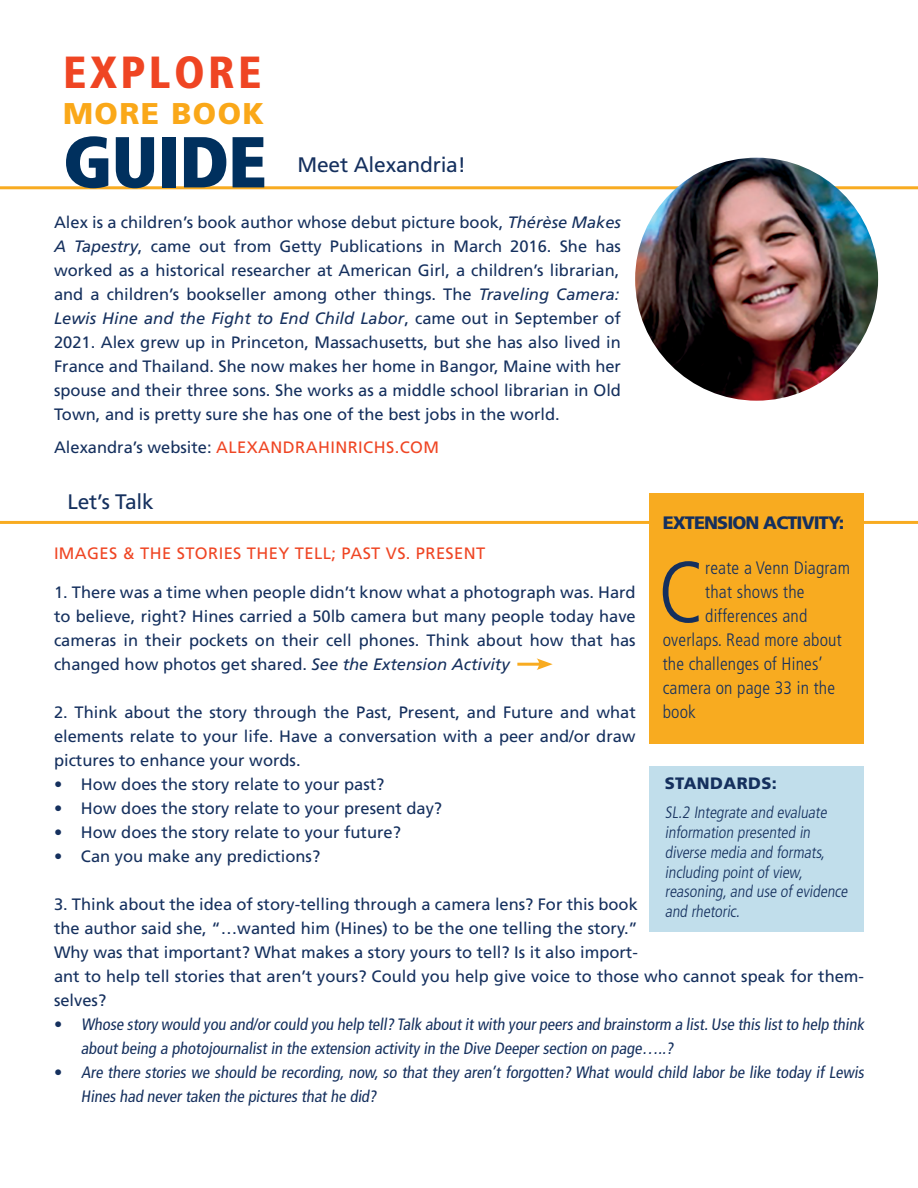
<style>
.page{position:relative;width:918px;height:1188px;background:#fff}
.page>*{position:absolute;margin:0;border:0;box-sizing:border-box;transform-origin:0 0}
.t1{font:300 condensed 86.7px "Frutiger";color:#15305e}
.t2{font:900 condensed 72px "Frutiger";letter-spacing:-.01em;color:#00305e}
.t3{font:900 condensed 45px "Frutiger";letter-spacing:.075em;color:#ef4523}
.t4{font:900 30px "Frutiger";letter-spacing:.05em;color:#faa819}
.t5{font:21px "Frutiger";letter-spacing:-.01em;color:#15305e}
.t6{font:300 condensed 18px "Frutiger";letter-spacing:.01em;color:#15305e}
.t7{font:900 18px "Frutiger";letter-spacing:-.05em;color:#15305e}
.t8{font:16.5px/24px "Frutiger";color:#15305e;text-align:justify}
.t9{font:condensed 16.5px/24px "Frutiger";color:#15305e}
.t10{font:300 condensed 16.5px/19.8px "Frutiger";color:#15305e}
.t11{font:16.5px "Frutiger";letter-spacing:.025em;color:#ef4523}
.t12{font:900 16.5px "Frutiger";letter-spacing:.025em;color:#15305e}
.s1{font-style:italic}
.s2{color:#15305e}
</style>
<div class="page">
<hr style="left:0;top:186px;width:918px;height:3px;background:#f8ab20">
<img style="left:635px;top:158px;width:243px;height:243px;border-radius:121px">
<hr style="left:0;top:521px;width:918px;height:3px;background:#f8ab20">
<div style="left:649px;top:766px;width:215px;height:166px;background:#c1deeb"></div>
<div style="left:649px;top:493px;width:215px;height:251px;background:#f8ab20"></div>
<hr style="left:517px;top:663px;width:25px;height:3px;background:#f8ab20">
<svg style="left:537px;top:658px;width:16px;height:12px"></svg>
<h3 class="t3" style="left:63px;top:46px;width:200px">EXPLORE</h3>
<h3 class="t4" style="left:63px;top:96px;width:203px">MORE BOOK</h3>
<h2 class="t2" style="left:63px;top:118px;width:205px">GUIDE</h2>
<p class="t5" style="left:298px;top:152px;width:170px">Meet Alexandria!</p>
<p class="t8" style="left:54px;top:210px;width:569px">Alex is a children’s book author whose debut picture book, <span class="s1">Thérèse Makes A Tapestry</span>, came out from Getty Publications in March 2016. She has worked as a historical researcher at American Girl, a children’s librarian, and a children’s bookseller among other things. The <span class="s1">Traveling Camera:<br>Lewis Hine and the Fight to End Child Labor</span>, came out in September of 2021. Alex grew up in Princeton, Massachusetts, but she has also lived in France and Thailand. She now makes her home in Bangor, Maine with her spouse and their three sons. She works as a middle school librarian in Old Town, and is pretty sure she has one of the best jobs in the world.</p>
<p class="t11" style="left:54px;top:437px;width:387px"><span class="s2">Alexandra’s website:</span> ALEXANDRAHINRICHS.COM</p>
<p class="t5" style="left:68px;top:490px;width:88px">Let’s Talk</p>
<p class="t11" style="left:54px;top:543px;width:433px">IMAGES &amp; THE STORIES THEY TELL; PAST VS. PRESENT</p>
<p class="t8" style="left:54px;top:580px;width:583px">1. There was a time when people didn’t know what a photograph was. Hard to believe, right? Hines carried a 50lb camera but many people today have cameras in their pockets on their cell phones. Think about how that has changed how photos get shared. <span class="s1">See the Extension Activity</span></p>
<p class="t8" style="left:54px;top:700px;width:583px">2. Think about the story through the Past, Present, and Future and what elements relate to your life. Have a conversation with a peer and/or draw pictures to enhance your words.</p>
<p class="t8" style="left:54px;top:772px;width:332px">• How does the story relate to your past?</p>
<p class="t8" style="left:54px;top:796px;width:390px">• How does the story relate to your present day?</p>
<p class="t8" style="left:54px;top:820px;width:348px">• How does the story relate to your future?</p>
<p class="t8" style="left:54px;top:844px;width:268px">• Can you make any predictions?</p>
<p class="t8" style="left:54px;top:892px;width:812px;text-align:left">3. Think about the idea of story-telling through a camera lens? For this book<br>the author said she, “…wanted him (Hines) to be the one telling the story.”<br>Why was that important? What makes a story yours to tell? Is it also import-<br>ant to help tell stories that aren’t yours? Could you help give voice to those who cannot speak for them&shy;selves?</p>
<p class="t9" style="left:81px;top:1012px;width:787px;text-indent:-27px">• Whose story would you and/orcould you help tell? Talk aboutitwith yourpeers and brainstorm a list.Use this listto help think about being a photojournalist in the extension activity in the Dive Deeper section on page…..?</p>
<p class="t9" style="left:81px;top:1060px;width:787px;text-indent:-27px">• Are there stories we should be recording, now, so that they aren’t forgotten? What would child labor be like today if Lewis<br>Hines had never taken the pictures that he did?</p>
<p class="t7" style="left:663px;top:512px;width:183px">EXTENSION ACTIVITY:</p>
<h1 class="t1" style="left:658px;top:543px;width:48px">C</h1>
<p class="t6" style="left:705px;top:558px;width:146px">reate a Venn Diagram</p>
<p class="t6" style="left:705px;top:582px;width:101px">that shows the</p>
<p class="t6" style="left:705px;top:606px;width:104px">differences and</p>
<p class="t6" style="left:663px;top:630px;width:181px">overlaps. Read more about</p>
<p class="t6" style="left:663px;top:654px;width:162px">the challenges of Hines’</p>
<p class="t6" style="left:663px;top:678px;width:174px">camera on page 33 in the</p>
<p class="t6" style="left:663px;top:702px;width:35px">book</p>
<p class="t12" style="left:665px;top:774px;width:114px">STANDARDS:</p>
<p class="t10" style="left:665px;top:803px;width:187px">SL.2 Integrate and evaluate information presented in diverse media and formats, including point of view, reasoning,and use of evidence and rhetoric.</p>
</div>
